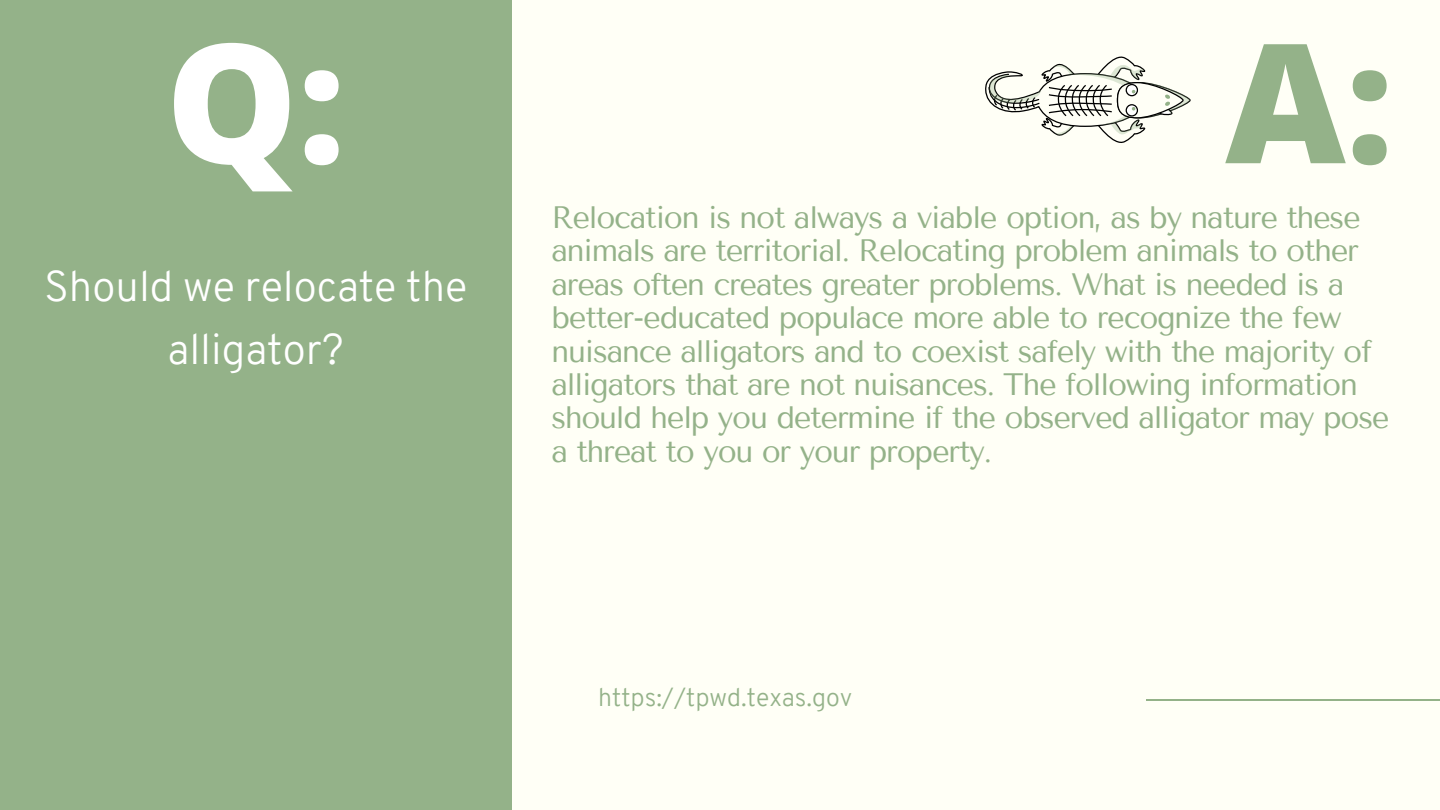
<style>
.page{position:relative;width:1440px;height:810px;background:#fffff6}
.page>*{position:absolute;margin:0;border:0;box-sizing:border-box;transform-origin:0 0}
.t1{font:800 166px "Open Sans";color:#fff}
.t2{font:800 166px "Open Sans";color:#94b289}
.t3{font:300 42px/63px "Overpass";color:#fff;text-align:center}
.t4{font:30.9px/33.4px "Tenor Sans";letter-spacing:-.04em;color:#94b289}
.t5{font:300 25px "Overpass";color:#94b289}
</style>
<div class="page">
<div style="left:0;top:0;width:512px;height:810px;background:#94b289"></div>
<hr style="left:1146px;top:699px;width:294px;height:1px;background:#94b289">
<svg style="left:985px;top:56px;width:206px;height:87px"></svg>
<p class="t1" style="left:166px;top:-14px;width:182px">Q:</p>
<p class="t3" style="left:44px;top:259px;width:425px">Should we relocate the alligator?</p>
<p class="t2" style="left:1225px;top:-14px;width:170px">A:</p>
<p class="t4" style="left:551px;top:201px;width:840px">Relocation is not always a viable option, as by nature these animals are territorial. Relocating problem animals to other areas often creates greater problems. What is needed is a better-educated populace more able to recognize the few nuisance alligators and to coexist safely with the majority of alligators that are not nuisances. The following information should help you determine if the observed alligator may pose a threat to you or your property.</p>
<p class="t5" style="left:598px;top:687px;width:256px">https://tpwd.texas.gov</p>
</div>
